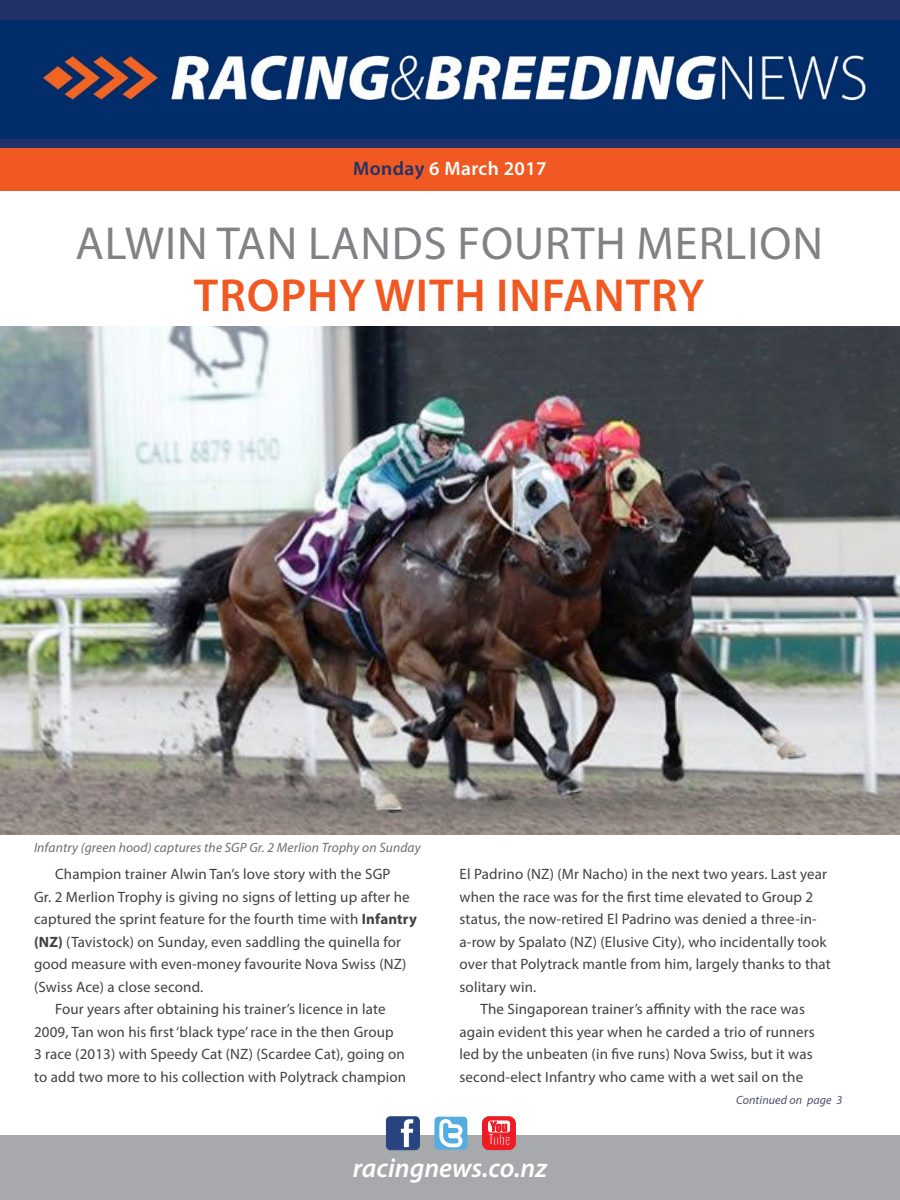
<style>
.page{position:relative;width:900px;height:1200px;background:#fff}
.page>*{position:absolute;margin:0;border:0;box-sizing:border-box;transform-origin:0 0}
.t1{font:46.5px "Myriad Pro";letter-spacing:.02em;color:#808285}
.t2{font:600 46.5px "Myriad Pro";letter-spacing:.02em;color:#f15922}
.t3{font:italic 600 27px "Myriad Pro";color:#fff}
.t4{font:600 19.5px "Myriad Pro";letter-spacing:.02em;color:#fff}
.t5{font:15px "Myriad Pro";letter-spacing:.01em;color:#414042}
.t6{font:italic 13.5px "Myriad Pro";letter-spacing:.01em;color:#6d6e71}
.t7{font:italic 12px "Myriad Pro";letter-spacing:.01em;color:#4d4d6b}
.s1{color:#203267}
.s2{font-weight:700}
</style>
<div class="page">
<div style="left:0;top:0;width:900px;height:159px;background:#203267"></div>
<div style="left:0;top:148px;width:900px;height:43px;background:#f15922"></div>
<img style="left:0;top:21px;width:900px;height:118px">
<div style="left:0;top:1136px;width:900px;height:64px;background:#a7a9ac"></div>
<svg style="left:386px;top:1117px;width:34px;height:33px"></svg>
<svg style="left:434px;top:1117px;width:33px;height:33px"></svg>
<svg style="left:482px;top:1117px;width:34px;height:33px"></svg>
<img style="left:0;top:327px;width:900px;height:508px">
<h3 class="t4" style="left:353px;top:156px;width:195px"><span class="s1">MONDAY</span> 6 MARCH 2017</h3>
<h1 class="t1" style="left:75px;top:215px;width:749px">Alwin Tan lands fourth Merlion</h1>
<h1 class="t2" style="left:194px;top:266px;width:512px">TROPHY WITH INFANTRY</h1>
<p class="t6" style="left:34px;top:839px;width:388px">Infantry (green hood) captures the SGP Gr. 2 Merlion Trophy on Sunday</p>
<p class="t5" style="left:55px;top:865px;width:337px">Champion trainer Alwin Tan’s love story with the SGP</p>
<p class="t5" style="left:34px;top:888px;width:377px">Gr. 2 Merlion Trophy is giving no signs of letting up after he</p>
<p class="t5" style="left:34px;top:910px;width:384px">captured the sprint feature for the fourth time with <span class="s2">Infantry</span></p>
<p class="t5" style="left:34px;top:933px;width:369px"><span class="s2">(NZ)</span> (Tavistock) on Sunday, even saddling the quinella for</p>
<p class="t5" style="left:34px;top:955px;width:374px">good measure with even-money favourite Nova Swiss (NZ)</p>
<p class="t5" style="left:34px;top:978px;width:171px">(Swiss Ace) a close second.</p>
<p class="t5" style="left:55px;top:1000px;width:332px">Four years after obtaining his trainer’s licence in late</p>
<p class="t5" style="left:34px;top:1023px;width:361px">2009, Tan won his first ‘black type’ race in the then Group</p>
<p class="t5" style="left:34px;top:1045px;width:372px">3 race (2013) with Speedy Cat (NZ) (Scardee Cat), going on</p>
<p class="t5" style="left:34px;top:1068px;width:374px">to add two more to his collection with Polytrack champion</p>
<p class="t5" style="left:460px;top:865px;width:369px">El Padrino (NZ) (Mr Nacho) in the next two years. Last year</p>
<p class="t5" style="left:460px;top:888px;width:355px">when the race was for the first time elevated to Group 2</p>
<p class="t5" style="left:460px;top:910px;width:359px">status, the now-retired El Padrino was denied a three-in-</p>
<p class="t5" style="left:460px;top:933px;width:368px">a-row by Spalato (NZ) (Elusive City), who incidentally took</p>
<p class="t5" style="left:460px;top:955px;width:373px">over that Polytrack mantle from him, largely thanks to that</p>
<p class="t5" style="left:460px;top:978px;width:78px">solitary win.</p>
<p class="t5" style="left:481px;top:1000px;width:326px">The Singaporean trainer’s affinity with the race was</p>
<p class="t5" style="left:460px;top:1023px;width:357px">again evident this year when he carded a trio of runners</p>
<p class="t5" style="left:460px;top:1045px;width:355px">led by the unbeaten (in five runs) Nova Swiss, but it was</p>
<p class="t5" style="left:460px;top:1068px;width:345px">second-elect I nfantry who came with a wet sail on the</p>
<p class="t7" style="left:736px;top:1092px;width:108px">Continued on page 3</p>
<h2 class="t3" style="left:353px;top:1150px;width:196px">racingnews.co.nz</h2>
</div>
